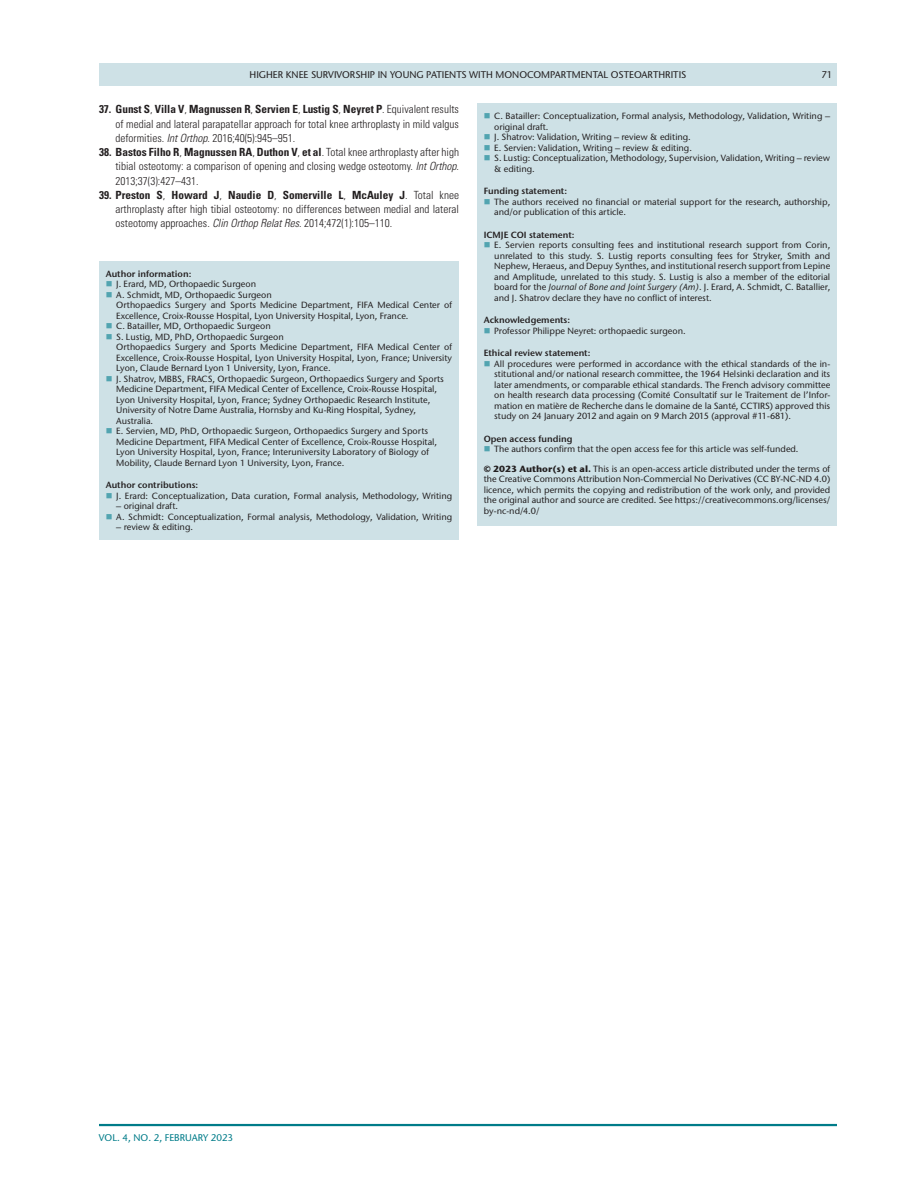
<style>
.page{position:relative;width:918px;height:1188px;background:#fff}
.page>*{position:absolute;margin:0;border:0;box-sizing:border-box;transform-origin:0 0}
.t1{font:300 condensed 11.25px/14.2px "Univers LT Std";color:#231f20;text-align:justify}
.t2{font:500 9.75px "Stone Sans ITC Pro";color:#231f20}
.t3{font:500 9.75px "Stone Sans ITC Pro";color:#007c89}
.t4{font:500 9px/10.5px "Stone Sans ITC Pro";color:#231f20}
.t5{font:600 9px "Stone Sans ITC Pro";color:#231f20}
.s1{font-style:italic}
.s2{font-weight:700}
</style>
<div class="page">
<hr style="left:99px;top:1124px;width:738px;height:2px;background:#007c89">
<div style="left:99px;top:63px;width:738px;height:23px;background:#cee1e6"></div>
<div style="left:99px;top:261px;width:360px;height:279px;background:#cee1e6"></div>
<div style="left:477px;top:104px;width:360px;height:422px;background:#cee1e6"></div>
<p class="t2" style="left:250px;top:68px;width:438px">HIGHER KNEE SURVIVORSHIP IN YOUNG PATIENTS WITH MONOCOMPARTMENTAL OSTEOARTHRITIS</p>
<p class="t2" style="left:821px;top:68px;width:13px">71</p>
<p class="t4" style="left:494px;top:111px;width:338px">C. Batailler: Conceptualization, Formal analysis, Methodology, Validation, Writing – original draft.<br>J. Shatrov: Validation, Writing – review &amp; editing.<br>E. Servien: Validation, Writing – review &amp; editing.<br>S. Lustig: Conceptualization, Methodology, Supervision, Validation, Writing – review &amp; editing.</p>
<p class="t5" style="left:484px;top:185px;width:85px">Funding statement:</p>
<p class="t4" style="left:494px;top:196px;width:338px">The authors received no financial or material support for the research, authorship, and/or publication of this article.</p>
<p class="t5" style="left:484px;top:229px;width:92px">ICMJE COI statement:</p>
<p class="t4" style="left:494px;top:240px;width:338px;text-align:justify">E. Servien reports consulting fees and institutional research support from Corin, unrelated to this study. S. Lustig reports consulting fees for Stryker, Smith and Nephew, Heraeus, and Depuy Synthes, and institutional reserch support from Lepine and Amplitude, unrelated to this study. S. Lustig is also a member of the editorial board for the <span class="s1">Journal of Bone and Joint Surgery (Am)</span>. J. Erard, A. Schmidt, C. Batallier, and J. Shatrov declare they have no conflict of interest.</p>
<p class="t5" style="left:484px;top:314px;width:88px">Acknowledgements:</p>
<p class="t4" style="left:494px;top:325px;width:193px">Professor Philippe Neyret: orthopaedic surgeon.</p>
<p class="t5" style="left:484px;top:347px;width:108px">Ethical review statement:</p>
<p class="t4" style="left:494px;top:358px;width:338px;text-align:justify">All procedures were performed in accordance with the ethical standards of the in&shy;stitutional and/or national research committee, the 1964 Helsinki declaration and its later amendments, or comparable ethical standards. The French advisory committee on health research data processing (Comité Consultatif sur le Traitement de l’Infor&shy;mation en matière de Recherche dans le domaine de la Santé, CCTIRS) approved this study on 24 January 2012 and again on 9 March 2015 (approval #11-681).</p>
<p class="t5" style="left:484px;top:433px;width:90px">Open access funding</p>
<p class="t4" style="left:484px;top:439px;width:348px;line-height:19.5px;text-indent:11px">The authors confirm that the open access fee for this article was self-funded.<br><span class="s2">© 2023 Author(s) et al.</span> This is an open-access article distributed under the terms of</p>
<p class="t4" style="left:484px;top:474px;width:348px;text-align:justify">the Creative Commons Attribution Non-Commercial No Derivatives (CC BY-NC-ND 4.0) licence, which permits the copying and redistribution of the work only, and provided the original author and source are credited. See https://creativecommons.org/licenses/ by-nc-nd/4.0/</p>
<p class="t1" style="left:116px;top:102px;width:345px;text-indent:-17px"><span class="s2">37. Gunst S</span>, <span class="s2">Villa V</span>, <span class="s2">Magnussen R</span>, <span class="s2">Servien E</span>, <span class="s2">Lustig S</span>, <span class="s2">Neyret P</span>. Equivalent results of medial and lateral parapatellar approach for total knee arthroplasty in mild valgus deformities. <span class="s1">Int Orthop</span>. 2016;40(5):945–951.</p>
<p class="t1" style="left:116px;top:145px;width:345px;text-indent:-17px"><span class="s2">38. Bastos Filho R</span>, <span class="s2">Magnussen RA</span>, <span class="s2">Duthon V</span>, <span class="s2">et al</span>. Total knee arthroplasty after high tibial osteotomy: a comparison of opening and closing wedge osteotomy. <span class="s1">Int Orthop</span>.<br>2013;37(3):427–431.</p>
<p class="t1" style="left:116px;top:188px;width:345px;text-indent:-17px"><span class="s2">39. Preston S</span>, <span class="s2">Howard J</span>, <span class="s2">Naudie D</span>, <span class="s2">Somerville L</span>, <span class="s2">McAuley J</span>. Total knee arthroplasty after high tibial osteotomy: no differences between medial and lateral osteotomy approaches. <span class="s1">Clin Orthop Relat Res</span>. 2014;472(1):105–110.</p>
<p class="t5" style="left:106px;top:268px;width:87px">Author information:</p>
<p class="t4" style="left:116px;top:279px;width:337px">J. Erard, MD, Orthopaedic Surgeon<br>A. Schmidt, MD, Orthopaedic Surgeon<br>Orthopaedics Surgery and Sports Medicine Department, FIFA Medical Center of Excellence, Croix-Rousse Hospital, Lyon University Hospital, Lyon, France.<br>C. Batailler, MD, Orthopaedic Surgeon<br>S. Lustig, MD, PhD, Orthopaedic Surgeon<br>Orthopaedics Surgery and Sports Medicine Department, FIFA Medical Center of Excellence, Croix-Rousse Hospital, Lyon University Hospital, Lyon, France; University Lyon, Claude Bernard Lyon 1 University, Lyon, France.<br>J. Shatrov, MBBS, FRACS, Orthopaedic Surgeon, Orthopaedics Surgery and Sports Medicine Department, FIFA Medical Center of Excellence, Croix-Rousse Hospital, Lyon University Hospital, Lyon, France; Sydney Orthopaedic Research Institute, University of Notre Dame Australia, Hornsby and Ku-Ring Hospital, Sydney, Australia.<br>E. Servien, MD, PhD, Orthopaedic Surgeon, Orthopaedics Surgery and Sports Medicine Department, FIFA Medical Center of Excellence, Croix-Rousse Hospital, Lyon University Hospital, Lyon, France; Interuniversity Laboratory of Biology of Mobility, Claude Bernard Lyon 1 University, Lyon, France.</p>
<p class="t5" style="left:106px;top:480px;width:94px">Author contributions:</p>
<p class="t4" style="left:116px;top:490px;width:338px">J. Erard: Conceptualization, Data curation, Formal analysis, Methodology, Writing</p>
<p class="t4" style="left:116px;top:501px;width:337px">– original draft.<br>A. Schmidt: Conceptualization, Formal analysis, Methodology, Validation, Writing</p>
<p class="t4" style="left:116px;top:522px;width:78px">– review &amp; editing.</p>
<p class="t3" style="left:99px;top:1132px;width:136px">VOL. 4, NO. 2, FEBRUARY 2023</p>
</div>
